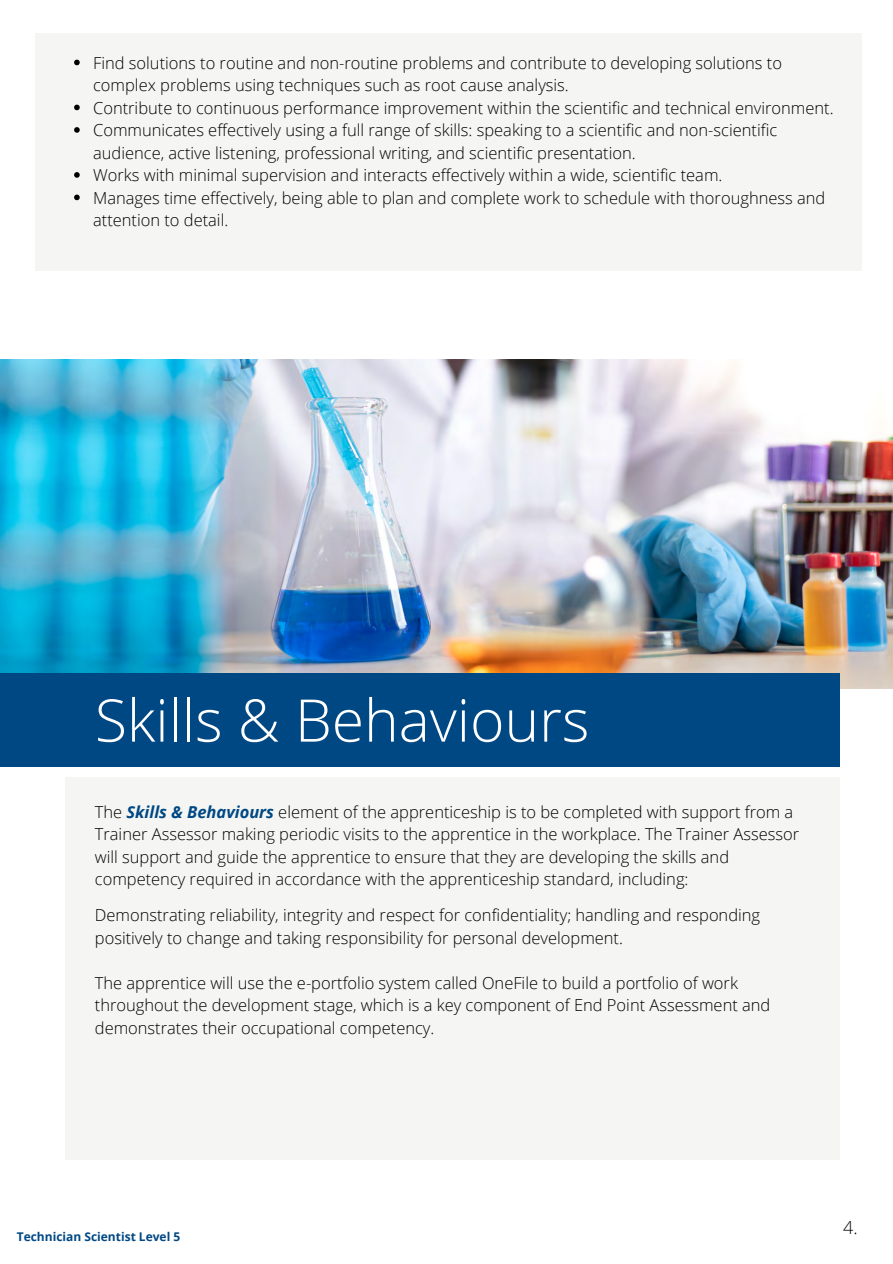
<style>
.page{position:relative;width:893px;height:1264px;background:#fff}
.page>*{position:absolute;margin:0;border:0;box-sizing:border-box;transform-origin:0 0}
.t1{font:300 58.8px "Open Sans";color:#fff}
.t2{font:300 18px "Open Sans";color:#000}
.t3{font:300 16.5px/22.5px "Open Sans";color:#000}
.t4{font:700 12px "Open Sans";color:#004884}
.s1{font-weight:700;font-style:italic;color:#004884}
</style>
<div class="page">
<div style="left:36px;top:33px;width:826px;height:237px;background:#f5f6f3"></div>
<div style="left:65px;top:777px;width:774px;height:382px;background:#f5f6f3"></div>
<div style="left:63px;top:667px;width:774px;height:105px;background:linear-gradient(to right,#fff,#fff)"></div>
<img style="left:0;top:359px;width:892px;height:329px">
<div style="left:0;top:672px;width:839px;height:94px;background:#004884"></div>
<svg style="left:74px;top:60px;width:6px;height:5px"></svg>
<svg style="left:74px;top:105px;width:6px;height:5px"></svg>
<svg style="left:74px;top:127px;width:6px;height:6px"></svg>
<svg style="left:74px;top:172px;width:6px;height:6px"></svg>
<svg style="left:74px;top:195px;width:6px;height:5px"></svg>
<p class="t3" style="left:93px;top:51px;width:742px">Find solutions to routine and non-routine problems and contribute to developing solutions to complex problems using techniques such as root cause analysis.<br>Contribute to continuous performance improvement within the scientific and technical environment.<br>Communicates effectively using a full range of skills: speaking to a scientific and non-scientific audience, active listening, professional writing, and scientific presentation.<br>Works with minimal supervision and interacts effectively within a wide, scientific team.<br>Manages time effectively, being able to plan and complete work to schedule with thoroughness and attention to detail.</p>
<h1 class="t1" style="left:95px;top:678px;width:496px">Skills &amp; Behaviours</h1>
<p class="t3" style="left:95px;top:800px;width:705px">The <span class="s1">Skills &amp; Behaviours</span> element of the apprenticeship is to be completed with support from a Trainer Assessor making periodic visits to the apprentice in the workplace. The Trainer Assessor will support and guide the apprentice to ensure that they are developing the skills and competency required in accordance with the apprenticeship standard, including:</p>
<p class="t3" style="left:95px;top:903px;width:666px">Demonstrating reliability, integrity and respect for confidentiality; handling and responding positively to change and taking responsibility for personal development.</p>
<p class="t3" style="left:95px;top:971px;width:677px">The apprentice will use the e-portfolio system called OneFile to build a portfolio of work throughout the development stage, which is a key component of End Point Assessment and demonstrates their occupational competency.</p>
<p class="t4" style="left:17px;top:1227px;width:165px">Technician Scientist Level 5</p>
<p class="t2" style="left:843px;top:1214px;width:16px">4.</p>
</div>
